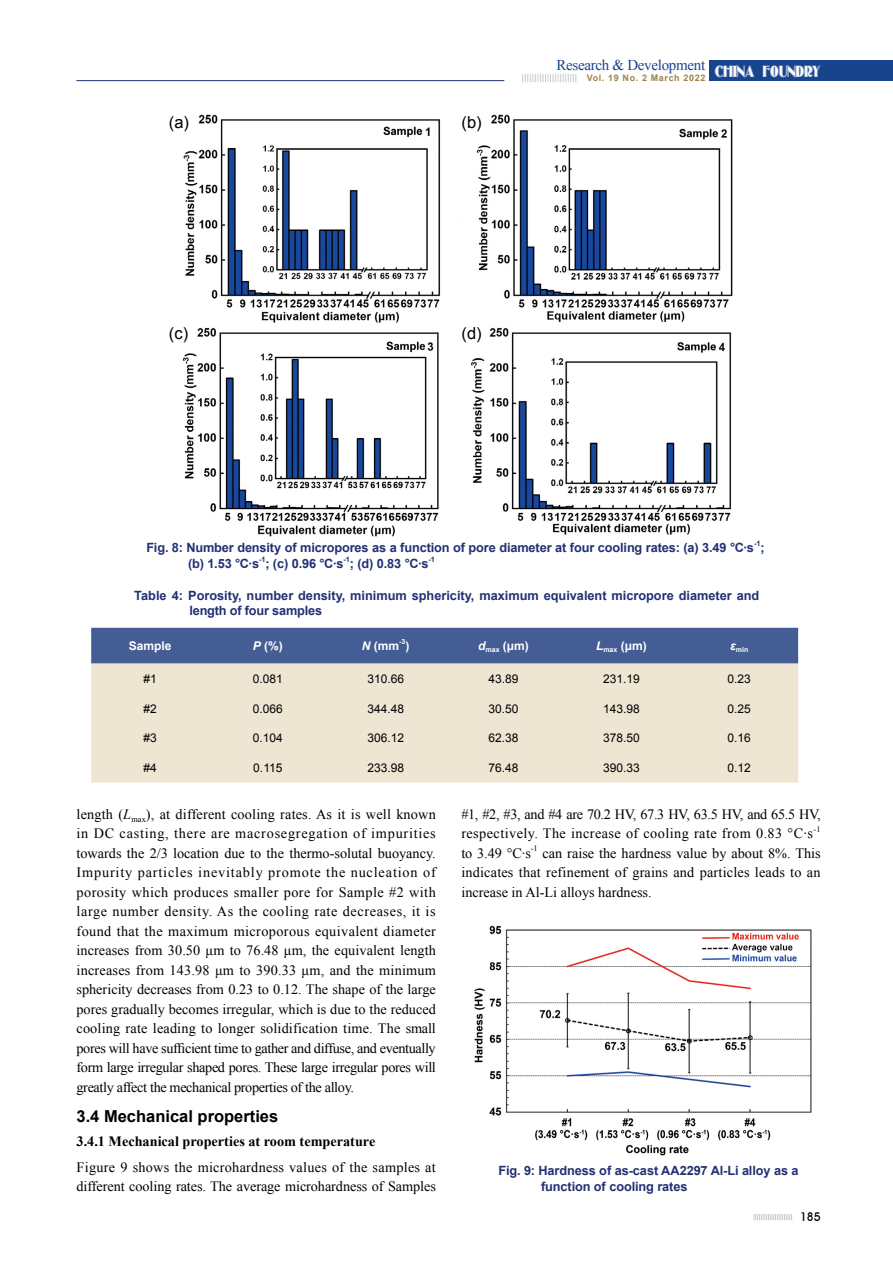
<style>
.page{position:relative;width:893px;height:1263px;background:#fff}
.page>*{position:absolute;margin:0;border:0;box-sizing:border-box;transform-origin:0 0}
.t1{font:700 16.5px "Arial";color:#000}
.t2{font:16.5px "Arial";color:#000}
.t3{font:15.6px "Oldgate Lane Outline";color:#fff}
.t4{font:15px "Times New Roman";letter-spacing:-.02em;color:#18448e}
.t5{font:14.25px/19.5px "Times New Roman";color:#000;text-align:justify}
.t6{font:14.25px/19.5px "Times New Roman";letter-spacing:.03em;color:#000}
.t7{font:700 14.25px "Times New Roman";color:#000}
.t8{font:700 12.75px/15px "Arial";letter-spacing:-.005em;color:#213174}
.t9{font:12px "Arial";color:#000}
.t10{font:700 12px "Arial";color:#fff}
.t11{font:500 12px "Avant Garde IT Cby BT";color:#000}
.t12{font:700 9px "Arial";letter-spacing:.07em;color:#9d8447}
.t13{font:8.25px "Times New Roman";color:#000}
.t14{font:700 7.5px "Arial";color:#213174}
.t15{font:700 7.05px "Arial";color:#fff}
.s1{font-style:italic}
</style>
<div class="page">
<svg style="left:754px;top:1214px;width:38px;height:6px"></svg>
<div style="left:709px;top:60px;width:184px;height:21px;background:#18448e"></div>
<svg style="left:522px;top:74px;width:55px;height:8px"></svg>
<hr style="left:76px;top:80px;width:428px;height:1px;background:#213174">
<img style="left:182px;top:114px;width:551px;height:423px">
<div style="left:167px;top:321px;width:26px;height:25px;background:#fff"></div>
<div style="left:459px;top:321px;width:26px;height:25px;background:#fff"></div>
<div style="left:167px;top:111px;width:26px;height:24px;background:#fff"></div>
<div style="left:459px;top:111px;width:26px;height:24px;background:#fff"></div>
<div style="left:91px;top:628px;width:707px;height:36px;background:#455d95"></div>
<div style="left:91px;top:664px;width:707px;height:119px;background:#eee6d3"></div>
<img style="left:474px;top:925px;width:338px;height:231px">
<p class="t2" style="left:169px;top:111px;width:22px">(a)</p>
<p class="t2" style="left:462px;top:111px;width:22px">(b)</p>
<p class="t4" style="left:556px;top:55px;width:150px">Research &amp; Development</p>
<p class="t12" style="left:587px;top:72px;width:120px">Vol. 19 No. 2 March 2022</p>
<p class="t3" style="left:715px;top:62px;width:107px">CHINA FOUNDRY</p>
<p class="t2" style="left:169px;top:322px;width:21px">(c)</p>
<p class="t2" style="left:462px;top:322px;width:22px">(d)</p>
<p class="t8" style="left:146px;top:540px;width:609px">Fig. 8: Number density of micropores as a function of pore diameter at four cooling rates: (a) 3.49 °C·s</p>
<p class="t14" style="left:754px;top:538px;width:8px">-1</p>
<p class="t8" style="left:760px;top:540px;width:6px">;</p>
<p class="t8" style="left:188px;top:557px;width:73px">(b) 1.53 °C·s</p>
<p class="t14" style="left:259px;top:555px;width:8px">-1</p>
<p class="t8" style="left:265px;top:557px;width:80px">; (c) 0.96 °C·s</p>
<p class="t14" style="left:343px;top:555px;width:8px">-1</p>
<p class="t8" style="left:350px;top:557px;width:80px">; (d) 0.83 °C·s</p>
<p class="t14" style="left:428px;top:555px;width:8px">-1</p>
<p class="t8" style="left:189px;top:588px;width:571px;text-indent:-55px">Table 4: Porosity, number density, minimum sphericity, maximum equivalent micropore diameter and length of four samples</p>
<p class="t10" style="left:129px;top:638px;width:44px">Sample</p>
<p class="t10" style="left:253px;top:638px;width:31px"><span class="s1">P</span> (%)</p>
<p class="t10" style="left:362px;top:638px;width:39px"><span class="s1">N</span> (mm</p>
<p class="t15" style="left:399px;top:637px;width:8px">-3</p>
<p class="t10" style="left:406px;top:638px;width:5px">)</p>
<p class="t10" style="left:478px;top:638px;width:52px"><span class="s1">d</span><sub>max</sub> (μm)</p>
<p class="t10" style="left:596px;top:638px;width:52px"><span class="s1">L</span><sub>max</sub> (μm)</p>
<p class="t15" style="left:730px;top:645px;width:20px"><sup>ε</sup>min</p>
<p class="t9" style="left:143px;top:671px;width:15px">#1</p>
<p class="t9" style="left:253px;top:671px;width:32px">0.081</p>
<p class="t9" style="left:367px;top:671px;width:38px">310.66</p>
<p class="t9" style="left:489px;top:671px;width:32px">43.89</p>
<p class="t9" style="left:603px;top:671px;width:38px">231.19</p>
<p class="t9" style="left:727px;top:671px;width:25px">0.23</p>
<p class="t9" style="left:143px;top:700px;width:15px">#2</p>
<p class="t9" style="left:253px;top:700px;width:32px">0.066</p>
<p class="t9" style="left:367px;top:700px;width:38px">344.48</p>
<p class="t9" style="left:489px;top:700px;width:32px">30.50</p>
<p class="t9" style="left:603px;top:700px;width:38px">143.98</p>
<p class="t9" style="left:727px;top:700px;width:25px">0.25</p>
<p class="t9" style="left:143px;top:730px;width:15px">#3</p>
<p class="t9" style="left:253px;top:730px;width:32px">0.104</p>
<p class="t9" style="left:367px;top:730px;width:38px">306.12</p>
<p class="t9" style="left:489px;top:730px;width:32px">62.38</p>
<p class="t9" style="left:603px;top:730px;width:38px">378.50</p>
<p class="t9" style="left:727px;top:730px;width:25px">0.16</p>
<p class="t9" style="left:143px;top:760px;width:15px">#4</p>
<p class="t9" style="left:253px;top:760px;width:31px">0.115</p>
<p class="t9" style="left:367px;top:760px;width:38px">233.98</p>
<p class="t9" style="left:488px;top:760px;width:32px">76.48</p>
<p class="t9" style="left:603px;top:760px;width:38px">390.33</p>
<p class="t9" style="left:727px;top:760px;width:25px">0.12</p>
<p class="t5" style="left:77px;top:804px;width:361px">length (<span class="s1">L</span><sub>max</sub>), at different cooling rates. As it is well known in DC casting, there are macrosegregation of impurities towards the 2/3 location due to the thermo-solutal buoyancy.<br>Impurity particles inevitably promote the nucleation of porosity which produces smaller pore for Sample #2 with large number density. As the cooling rate decreases, it is found that the maximum microporous equivalent diameter increases from 30.50 μm to 76.48 μm, the equivalent length increases from 143.98 μm to 390.33 μm, and the minimum sphericity decreases from 0.23 to 0.12. The shape of the large pores gradually becomes irregular, which is due to the reduced cooling rate leading to longer solidification time. The small pores will have sufficient time to gather and diffuse, and eventually form large irregular shaped pores. These large irregular pores will greatly affect the mechanical properties of the alloy.</p>
<p class="t1" style="left:77px;top:1105px;width:203px">3.4 Mechanical properties</p>
<p class="t7" style="left:77px;top:1131px;width:300px">3.4.1 Mechanical properties at room temperature</p>
<p class="t5" style="left:77px;top:1157px;width:361px">Figure 9 shows the microhardness values of the samples at different cooling rates. The average microhardness of Samples</p>
<p class="t6" style="left:461px;top:804px;width:361px">#1, #2, #3, and #4 are 70.2 HV, 67.3 HV, 63.5 HV, and 65.5 HV, respectively. The increase of cooling rate from 0.83 °C·s</p>
<p class="t13" style="left:813px;top:823px;width:9px">-1</p>
<p class="t5" style="left:461px;top:843px;width:71px">to 3.49 °C·s</p>
<p class="t13" style="left:531px;top:843px;width:8px">-1</p>
<p class="t5" style="left:461px;top:843px;width:361px;text-indent:81px">can raise the hardness value by about 8%. This indicates that refinement of grains and particles leads to an increase in Al-Li alloys hardness.</p>
<p class="t8" style="left:541px;top:1163px;width:259px;line-height:16.4px;text-indent:-43px">Fig. 9: Hardness of as-cast AA2297 Al-Li alloy as a function of cooling rates</p>
<p class="t11" style="left:800px;top:1209px;width:22px">185</p>
</div>
